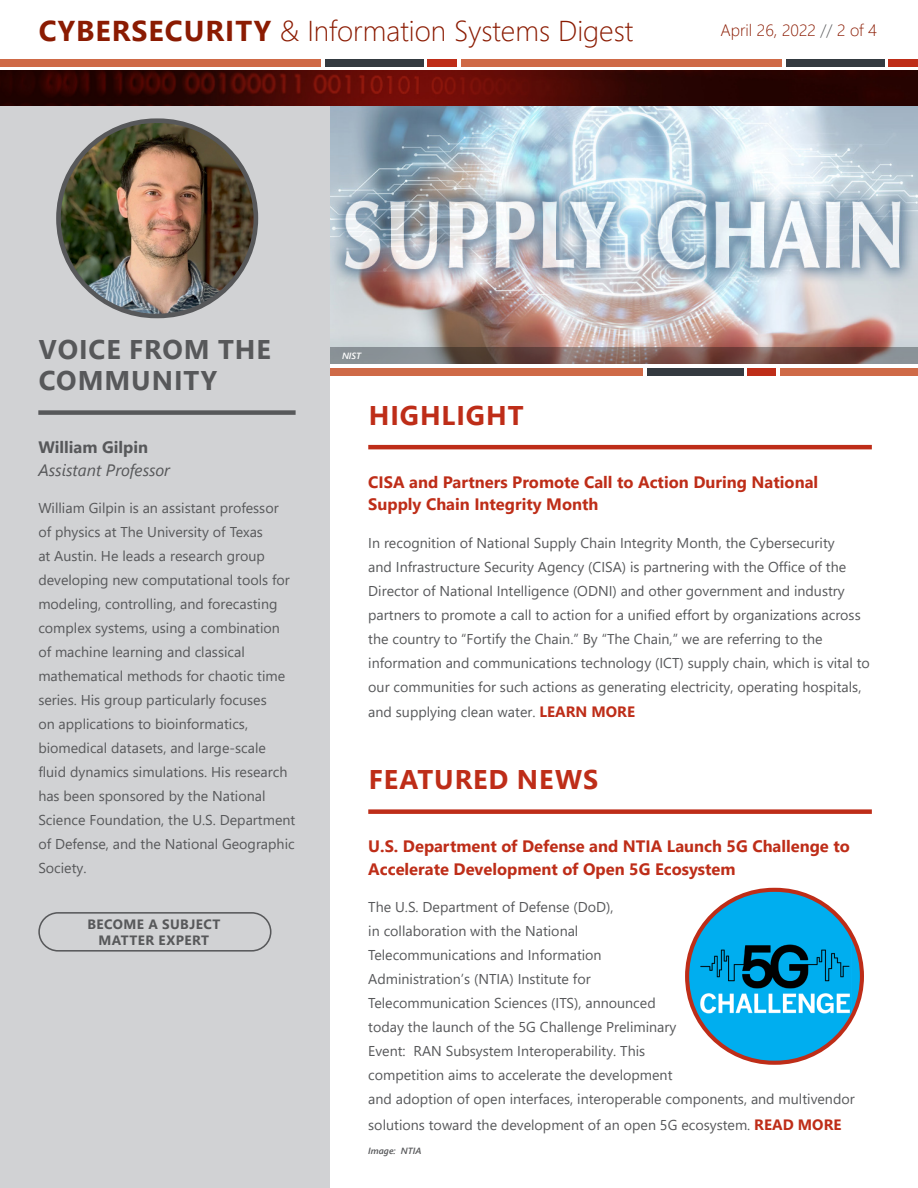
<style>
.page{position:relative;width:918px;height:1188px;background:#fff}
.page>*{position:absolute;margin:0;border:0;box-sizing:border-box;transform-origin:0 0}
.t1{font:300 28.65px "Segoe UI";color:#8b1b02}
.Heading_1_-_Green{font:700 27px "Segoe UI";letter-spacing:.035em;color:#be2d18}
.Heading_1_-_Gray{font:700 27px/31.5px "Segoe UI";letter-spacing:.035em;color:#57585a}
.Heading_2_-_Red{font:700 16.5px/22.5px "Segoe UI";color:#be2d18}
.Heading_2_-_Grey{font:italic 16.5px/22.5px "Segoe UI";color:#57585a}
.t2{font:300 16.5px "Segoe UI";color:#8b1b02}
.Copy{font:14.25px/24px "Segoe UI";color:#57585a}
.Grey_Button_Text{font:700 13.5px/16.2px "Segoe UI";letter-spacing:.035em;color:#57585a;text-align:center}
.Image_Source_-_Grey{font:italic 600 9px "Segoe UI";color:#57585a}
.Image_Source{font:italic 600 9px "Segoe UI";color:#fff}
.s1{font-weight:700}
.s2{color:#57585a}
.s3{font-weight:700;font-style:normal}
.s4{font-weight:700;font-size:15px;color:#be2d18}
</style>
<div class="page">
<img style="left:330px;top:105px;width:588px;height:242px">
<div style="left:330px;top:369px;width:313px;height:7px;background:#cf6a47"></div>
<div style="left:647px;top:369px;width:97px;height:7px;background:#343a40"></div>
<div style="left:748px;top:369px;width:28px;height:7px;background:#be2d18"></div>
<div style="left:780px;top:369px;width:138px;height:7px;background:#cf6a47"></div>
<svg style="left:330px;top:347px;width:588px;height:17px;background:#78615d"></svg>
<div style="left:1px;top:105px;width:329px;height:1083px;background:#d1d2d4"></div>
<hr style="left:368px;top:445px;width:504px;height:4px;background:#be2d18">
<div style="left:368px;top:809px;width:504px;height:5px;background:#be2d18"></div>
<div style="left:38px;top:410px;width:258px;height:5px;background:#57585a"></div>
<div style="left:38px;top:912px;width:234px;height:40px;border:2px solid #57585a;border-radius:19px"></div>
<img style="left:58px;top:121px;width:198px;height:195px;border-radius:98px">
<div style="left:56px;top:118px;width:202px;height:200px;border:5px solid #57585a;border-radius:98px"></div>
<div style="left:687px;top:890px;width:175px;height:173px;background:#00aeef;border-radius:86px"></div>
<img style="left:698px;top:938px;width:153px;height:77px">
<div style="left:685px;top:888px;width:179px;height:177px;border:4px solid #be2d18;border-radius:86px"></div>
<img style="left:0;top:71px;width:918px;height:34px">
<div style="left:0;top:59px;width:320px;height:7px;background:#cf6a47"></div>
<div style="left:325px;top:59px;width:99px;height:7px;background:#343a40"></div>
<div style="left:428px;top:59px;width:29px;height:7px;background:#be2d18"></div>
<div style="left:461px;top:59px;width:321px;height:7px;background:#cf6a47"></div>
<div style="left:786px;top:59px;width:99px;height:7px;background:#343a40"></div>
<div style="left:889px;top:59px;width:29px;height:7px;background:#be2d18"></div>
<h1 class="t1" style="left:39px;top:4px;width:596px"><span class="s1">CYBERSECURITY</span> &amp; Information Systems Digest</h1>
<p class="t2" style="left:721px;top:15px;width:158px">April 26, 2022 <span class="s2">//</span> 2 of 4</p>
<p class="Heading_1_-_Gray" style="left:39px;top:331px;width:234px">VOICE FROM THE<br>COMMUNITY</p>
<p class="Heading_2_-_Grey" style="left:38px;top:433px;width:133px"><span class="s3">William Gilpin<br></span>Assistant Professor</p>
<p class="Copy" style="left:38px;top:495px;width:259px">William Gilpin is an assistant professor<br>of physics at The University of Texas<br>at Austin. He leads a research group developing new computational tools for modeling, controlling, and forecasting complex systems, using a combination of machine learning and classical mathematical methods for chaotic time series. His group particularly focuses<br>on applications to bioinformatics, biomedical datasets, and large-scale fluid dynamics simulations. His research has been sponsored by the National Science Foundation, the U.S. Department of Defense, and the National Geographic Society.</p>
<p class="Grey_Button_Text" style="left:87px;top:915px;width:135px">BECOME A SUBJECT<br>MATTER EXPERT</p>
<p class="Image_Source" style="left:342px;top:347px;width:21px">NIST</p>
<p class="Heading_1_-_Green" style="left:369px;top:390px;width:156px">HIGHLIGHT</p>
<p class="Heading_2_-_Red" style="left:368px;top:469px;width:451px">CISA and Partners Promote Call to Action During National<br>Supply Chain Integrity Month</p>
<p class="Copy" style="left:368px;top:529px;width:503px">In recognition of National Supply Chain Integrity Month, the Cybersecurity<br>and Infrastructure Security Agency (CISA) is partnering with the Office of the Director of National Intelligence (ODNI) and other government and industry partners to promote a call to action for a unified effort by organizations across the country to “Fortify the Chain.” By “The Chain,” we are referring to the information and communications technology (ICT) supply chain, which is vital to our communities for such actions as generating electricity, operating hospitals,</p>
<p class="Copy" style="left:368px;top:699px;width:268px">and supplying clean water. <span class="s4">LEARN MORE</span></p>
<p class="Heading_1_-_Green" style="left:369px;top:754px;width:231px">FEATURED NEWS</p>
<p class="Heading_2_-_Red" style="left:368px;top:834px;width:483px">U.S. Department of Defense and NTIA Launch 5G Challenge to<br>Accelerate Development of Open 5G Ecosystem</p>
<p class="Copy" style="left:368px;top:894px;width:488px">The U.S. Department of Defense (DoD),<br>in collaboration with the National<br>Telecommunications and Information<br>Administration’s (NTIA) Institute for<br>Telecommunication Sciences (ITS), announced<br>today the launch of the 5G Challenge Preliminary<br>Event: RAN Subsystem Interoperability. This<br>competition aims to accelerate the development<br>and adoption of open interfaces, interoperable components, and multivendor</p>
<p class="Copy" style="left:368px;top:1111px;width:475px">solutions toward the development of an open 5G ecosystem. <span class="s4">READ MORE</span></p>
<p class="Image_Source_-_Grey" style="left:368px;top:1142px;width:55px">Image: NTIA</p>
</div>
